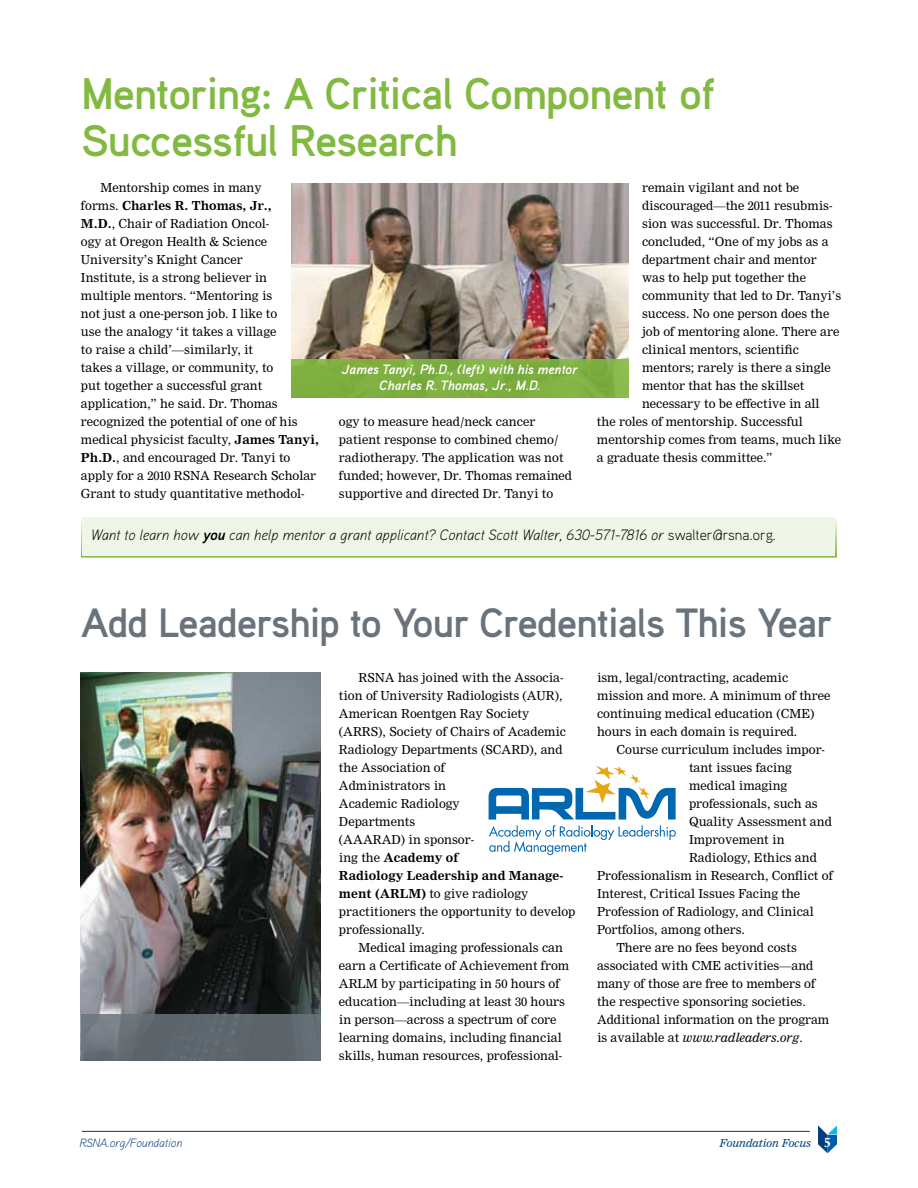
<style>
.page{position:relative;width:918px;height:1188px;background:#fff}
.page>*{position:absolute;margin:0;border:0;box-sizing:border-box;transform-origin:0 0}
.t1{font:700 44.25px/47.2px "Aaux Pro OT";letter-spacing:-.025em;color:#82ba41}
.t2{font:700 40.8px "Aaux Pro OT";letter-spacing:-.025em;color:#6a737b}
.t3{font:italic 300 15px "Aaux Pro OT";color:#000}
.t4{font:13.5px/18px "Nimrod Rgl";color:#000}
.t5{font:13.5px/18px "Nimrod Bld";color:#000}
.t6{font:italic 700 13.5px/15.8px "Aaux Pro OT";color:#fff;text-align:center}
.t7{font:13.5px "Nimrod Itl";color:#000}
.t8{font:italic 300 12px "Aaux Pro OT";letter-spacing:-.005em;color:#003e7e}
.t9{font:12px "Nimrod Itl";letter-spacing:-.005em;color:#003e7e}
.s1{font-family:"Nimrod Rgl"}
.s2{font-family:"Nimrod Bld"}
.s3{font-weight:700}
.s4{font-style:normal}
.s5{font-family:"Le Monde Livre";font-weight:700;font-size:13.5px;color:#fff}
</style>
<div class="page">
<svg style="left:818px;top:1125px;width:19px;height:28px"></svg>
<hr style="left:82px;top:1131px;width:728px;height:1px;background:#003e7e">
<img style="left:291px;top:183px;width:338px;height:176px">
<div style="left:291px;top:359px;width:338px;height:39px;background:#7eaf41"></div>
<svg style="left:489px;top:766px;width:187px;height:89px"></svg>
<img style="left:81px;top:673px;width:240px;height:341px">
<svg style="left:81px;top:1014px;width:240px;height:47px;background:#616a71"></svg>
<div style="left:81px;top:516px;width:756px;height:42px;background:#eff5e7;border:3px solid #fff"></div>
<h1 class="t1" style="left:81px;top:69px;width:636px">Mentoring: A Critical Component of<br>Successful Research</h1>
<p class="t4" style="left:101px;top:180px;width:163px">Mentorship comes in many</p>
<p class="t5" style="left:81px;top:198px;width:192px"><span class="s1">forms.</span> Charles R. Thomas, Jr.,</p>
<p class="t4" style="left:81px;top:216px;width:239px"><span class="s2">M.D.</span>, Chair of Radiation Oncol-<br>ogy at Oregon Health &amp; Science University’s Knight Cancer<br>Institute, is a strong believer in multiple mentors. “Mentoring is<br>not just a one-person job. I like to<br>use the analogy ‘it takes a village<br>to raise a child’—similarly, it<br>takes a village, or community, to<br>put together a successful grant application,” he said. Dr. Thomas recognized the potential of one of his medical physicist faculty, <span class="s2">James Tanyi, Ph.D.</span>, and encouraged Dr. Tanyi to apply for a 2010 RSNA Research Scholar Grant to study quantitative methodol-</p>
<p class="t6" style="left:342px;top:361px;width:237px">James Tanyi, Ph.D., (left) with his mentor<br>Charles R. Thomas, Jr., M.D.</p>
<p class="t4" style="left:339px;top:414px;width:235px">ogy to measure head/neck cancer patient response to combined chemo/ radiotherapy. The application was not funded; however, Dr. Thomas remained supportive and directed Dr. Tanyi to</p>
<p class="t4" style="left:642px;top:180px;width:159px">remain vigilant and not be</p>
<p class="t4" style="left:642px;top:198px;width:192px">discouraged—the 2011 resubmis-</p>
<p class="t4" style="left:642px;top:216px;width:192px">sion was successful. Dr. Thomas</p>
<p class="t4" style="left:642px;top:234px;width:188px">concluded, “One of my jobs as a</p>
<p class="t4" style="left:642px;top:252px;width:176px">department chair and mentor</p>
<p class="t4" style="left:642px;top:270px;width:166px">was to help put together the</p>
<p class="t4" style="left:642px;top:288px;width:201px">community that led to Dr. Tanyi’s</p>
<p class="t4" style="left:642px;top:306px;width:189px">success. No one person does the</p>
<p class="t4" style="left:642px;top:324px;width:199px">job of mentoring alone. There are</p>
<p class="t4" style="left:642px;top:342px;width:158px">clinical mentors, scientific</p>
<p class="t4" style="left:642px;top:360px;width:190px">mentors; rarely is there a single</p>
<p class="t4" style="left:642px;top:378px;width:164px">mentor that has the skillset</p>
<p class="t4" style="left:642px;top:396px;width:179px">necessary to be effective in all</p>
<p class="t4" style="left:597px;top:414px;width:207px">the roles of mentorship. Successful</p>
<p class="t4" style="left:597px;top:432px;width:246px">mentorship comes from teams, much like</p>
<p class="t4" style="left:597px;top:450px;width:177px">a graduate thesis committee.”</p>
<p class="t3" style="left:91px;top:525px;width:687px">Want to learn how <span class="s3">you</span> can help mentor a grant applicant? Contact Scott Walter, 630-571-7816 or <span class="s4">swalter@rsna.org</span>.</p>
<h2 class="t2" style="left:81px;top:597px;width:753px">Add Leadership to Your Credentials This Year</h2>
<p class="t4" style="left:597px;top:669px;width:235px">ism, legal/contracting, academic mission and more. A minimum of three continuing medical education (CME) hours in each domain is required.</p>
<p class="t4" style="left:617px;top:741px;width:210px">Course curriculum includes impor-</p>
<p class="t4" style="left:689px;top:759px;width:104px">tant issues facing</p>
<p class="t4" style="left:689px;top:777px;width:100px">medical imaging</p>
<p class="t4" style="left:689px;top:795px;width:130px">professionals, such as</p>
<p class="t4" style="left:689px;top:813px;width:144px">Quality Assessment and</p>
<p class="t4" style="left:689px;top:831px;width:97px">Improvement in</p>
<p class="t4" style="left:689px;top:849px;width:129px">Radiology, Ethics and</p>
<p class="t4" style="left:597px;top:867px;width:237px">Professionalism in Research, Conflict of</p>
<p class="t4" style="left:597px;top:885px;width:205px">Interest, Critical Issues Facing the</p>
<p class="t4" style="left:597px;top:903px;width:218px">Profession of Radiology, and Clinical</p>
<p class="t4" style="left:597px;top:921px;width:149px">Portfolios, among others.</p>
<p class="t4" style="left:617px;top:939px;width:182px">There are no fees beyond costs</p>
<p class="t4" style="left:597px;top:957px;width:218px">associated with CME activities—and</p>
<p class="t4" style="left:597px;top:975px;width:220px">many of those are free to members of</p>
<p class="t4" style="left:597px;top:993px;width:210px">the respective sponsoring societies.</p>
<p class="t4" style="left:597px;top:1011px;width:234px">Additional information on the program</p>
<p class="t7" style="left:597px;top:1028px;width:208px"><span class="s1">is available at</span> www.radleaders.org<span class="s1">.</span></p>
<p class="t4" style="left:339px;top:669px;width:229px;text-indent:20px">RSNA has joined with the Associa&shy;tion of University Radiologists (AUR),<br>American Roentgen Ray Society (ARRS), Society of Chairs of Academic<br>Radiology Departments (SCARD), and the Association of<br>Administrators in<br>Academic Radiology<br>Departments<br>(AAARAD) in sponsor-</p>
<p class="t5" style="left:339px;top:849px;width:226px"><span class="s1">ing the</span> Academy of<br>Radiology Leadership and Manage-</p>
<p class="t4" style="left:339px;top:885px;width:238px"><span class="s2">ment (ARLM)</span> to give radiology practitioners the opportunity to develop professionally.</p>
<p class="t4" style="left:339px;top:939px;width:232px;text-indent:20px">Medical imaging professionals can earn a Certificate of Achievement from ARLM by participating in 50 hours of education—including at least 30 hours in person—across a spectrum of core learning domains, including financial skills, human resources, professional-</p>
<p class="t8" style="left:80px;top:1135px;width:104px">RSNA.org/Foundation</p>
<p class="t9" style="left:720px;top:1135px;width:113px">Foundation Focus <span class="s5">5</span></p>
</div>
